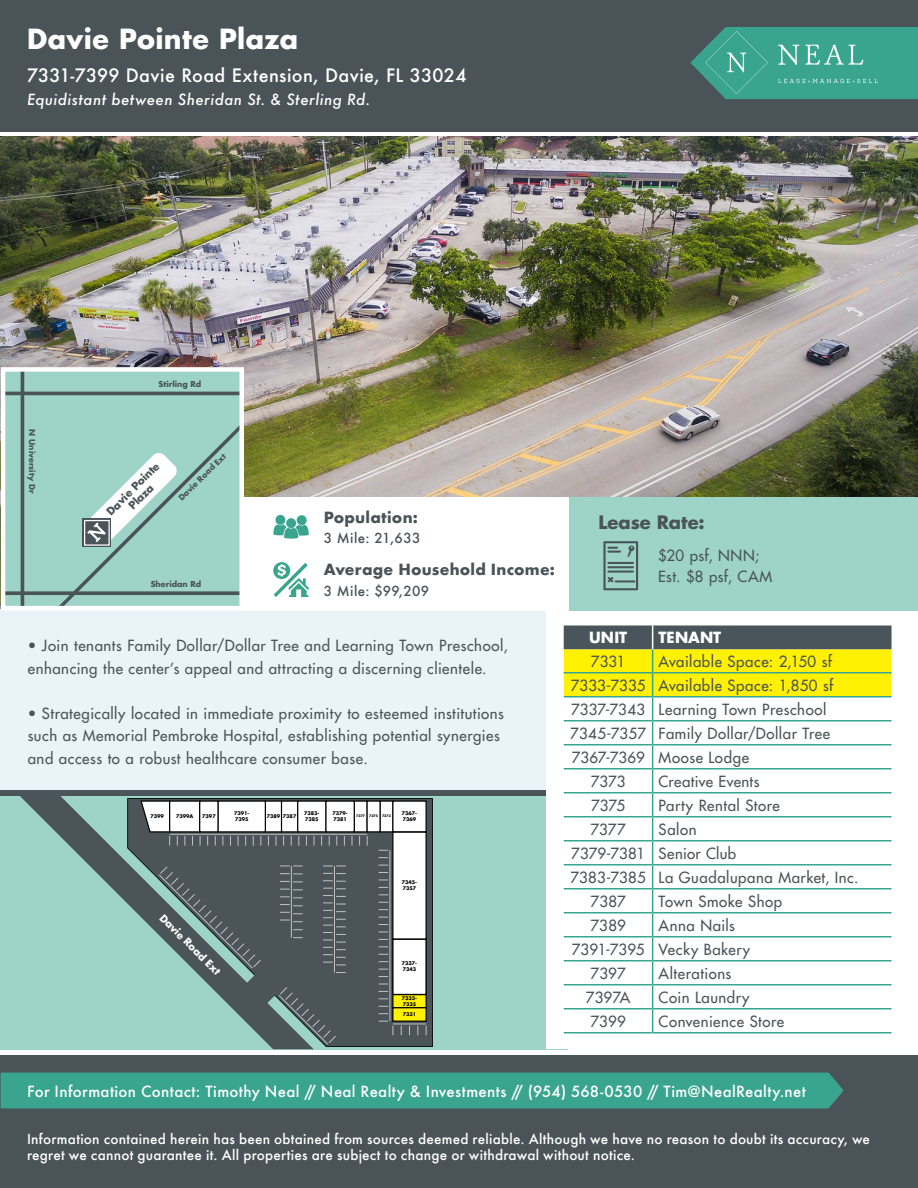
<style>
.page{position:relative;width:918px;height:1188px;background:#fff}
.page>*{position:absolute;margin:0;border:0;box-sizing:border-box;transform-origin:0 0}
.t1{font:700 27px "Futura LT";letter-spacing:.015em;color:#fff}
.t2{font:500 18px "Futura";letter-spacing:.02em;color:#fff}
.t3{font:700 18px "Futura LT";color:#4a5458}
.t4{font:15px/22.5px "Futura LT";letter-spacing:.035em;color:#4a5458}
.t5{font:500 15px "Futura";letter-spacing:.025em;color:#fff}
.t6{font:italic 500 15px "Futura";letter-spacing:.03em;color:#fff}
.t7{font:700 15px "Futura";letter-spacing:.015em;color:#4a5458}
.t8{font:15px "Futura LT";letter-spacing:.005em;color:#4a5458}
.t9{font:15px "Futura LT";letter-spacing:.03em;color:#49555a}
.t10{font:15px "Futura LT";letter-spacing:.015em;color:#4a5458}
.t11{font:700 15px "Futura LT";letter-spacing:.005em;color:#fff}
.t12{font:15px "Futura LT";letter-spacing:.01em;color:#4a5458}
.t13{font:500 13.5px/16.2px "Futura";letter-spacing:.02em;color:#fff}
.t14{font:500 13.5px "Futura";letter-spacing:.035em;color:#49555a}
.t15{font:700 10.65px/11.4px "Futura LT";color:#4a5459;text-align:center}
.t16{font:700 10.2px "Futura LT";color:#fff}
.t17{font:700 7.95px "Futura LT";color:#4a5459}
.t18{font:700 4.95px/5.8px "Futura LT";color:#000}
.t19{font:700 3.3px "Futura LT";color:#000}
</style>
<div class="page">
<div style="left:0;top:1049px;width:918px;height:139px;background:#4a5458"></div>
<div style="left:1px;top:1073px;width:843px;height:35px;background:#39a58f"></div>
<div style="left:0;top:1049px;width:918px;height:6px;background:#fff"></div>
<div style="left:0;top:0;width:918px;height:135px;background:#4a5458"></div>
<div style="left:0;top:132px;width:918px;height:6px;background:#fff"></div>
<svg style="left:690px;top:27px;width:228px;height:72px"></svg>
<img style="left:706px;top:31px;width:173px;height:63px">
<div style="left:0;top:793px;width:568px;height:256px;background:#9ed4c7"></div>
<svg style="left:20px;top:796px;width:294px;height:253px"></svg>
<svg style="left:127px;top:798px;width:306px;height:249px"></svg>
<svg style="left:159px;top:834px;width:268px;height:211px"></svg>
<svg style="left:140px;top:800px;width:29px;height:33px"></svg>
<div style="left:169px;top:800px;width:31px;height:33px;background:#fff;border:1px solid #000"></div>
<div style="left:199px;top:800px;width:20px;height:33px;background:#fff;border:1px solid #000"></div>
<div style="left:265px;top:800px;width:17px;height:33px;background:#fff;border:1px solid #000"></div>
<div style="left:281px;top:800px;width:17px;height:33px;background:#fff;border:1px solid #000"></div>
<div style="left:354px;top:800px;width:14px;height:33px;background:#fff;border:1px solid #000"></div>
<div style="left:379px;top:800px;width:15px;height:33px;background:#fff;border:1px solid #000"></div>
<div style="left:366px;top:800px;width:15px;height:33px;background:#fff;border:1px solid #000"></div>
<div style="left:218px;top:800px;width:48px;height:33px;background:#fff;border:1px solid #000"></div>
<div style="left:297px;top:800px;width:30px;height:33px;background:#fff;border:1px solid #000"></div>
<div style="left:325px;top:800px;width:30px;height:33px;background:#fff;border:1px solid #000"></div>
<div style="left:392px;top:800px;width:35px;height:33px;background:#fff;border:1px solid #000"></div>
<div style="left:392px;top:994px;width:35px;height:14px;background:#fff101;border:1px solid #000"></div>
<div style="left:392px;top:1007px;width:35px;height:15px;background:#fff101;border:1px solid #000"></div>
<div style="left:392px;top:832px;width:35px;height:108px;background:#fff;border:1px solid #000"></div>
<div style="left:392px;top:939px;width:35px;height:56px;background:#fff;border:1px solid #000"></div>
<div style="left:1px;top:594px;width:917px;height:199px;background:#eaf3f8"></div>
<img style="left:1px;top:136px;width:917px;height:361px">
<div style="left:0;top:790px;width:568px;height:6px;background:#49555a"></div>
<div style="left:546px;top:609px;width:372px;height:440px;background:#fff"></div>
<svg style="left:564px;top:625px;width:328px;height:407px"></svg>
<hr style="left:564px;top:1032px;width:89px;height:1px;background:#37a690">
<hr style="left:653px;top:1032px;width:239px;height:1px;background:#37a690">
<div style="left:3px;top:369px;width:239px;height:239px;background:#9ed4c7"></div>
<hr style="left:21px;top:369px;width:3px;height:239px;background:#4a5459">
<hr style="left:3px;top:392px;width:239px;height:3px;background:#4a5459">
<svg style="left:6px;top:591px;width:45px;height:4px"></svg>
<svg style="left:51px;top:426px;width:188px;height:179px"></svg>
<div style="left:1px;top:367px;width:243px;height:243px;border:4px solid #fff"></div>
<div style="left:244px;top:497px;width:325px;height:113px;background:#fff"></div>
<svg style="left:274px;top:563px;width:35px;height:34px"></svg>
<div style="left:286px;top:518px;width:10px;height:10px;background:#39a58f;border-radius:50%"></div>
<div style="left:297px;top:515px;width:10px;height:10px;background:#39a58f;border-radius:50%"></div>
<div style="left:275px;top:515px;width:10px;height:10px;background:#39a58f;border-radius:50%"></div>
<svg style="left:273px;top:524px;width:36px;height:15px"></svg>
<div style="left:569px;top:497px;width:349px;height:113px;background:#9ed3c7"></div>
<svg style="left:603px;top:541px;width:35px;height:49px"></svg>
<p class="t1" style="left:27px;top:21px;width:273px">Davie Pointe Plaza</p>
<p class="t2" style="left:27px;top:63px;width:441px">7331-7399 Davie Road Extension, Davie, FL 33024</p>
<p class="t6" style="left:27px;top:89px;width:345px">Equidistant between Sheridan St. &amp; Sterling Rd.</p>
<p class="t17" style="left:37px;top:429px;width:65px;rotate:90deg">N University Dr</p>
<p class="t17" style="left:159px;top:379px;width:44px">Stirling Rd</p>
<p class="t15" style="left:104px;top:509px;width:71px;rotate:-45deg">Davie Pointe<br>Plaza</p>
<p class="t17" style="left:176px;top:496px;width:65px;rotate:-45deg">Davie Road Ext</p>
<p class="t17" style="left:151px;top:578px;width:52px">Sheridan Rd</p>
<p class="t7" style="left:324px;top:506px;width:96px">Population:</p>
<p class="t14" style="left:324px;top:529px;width:98px">3 Mile: 21,633</p>
<p class="t7" style="left:324px;top:559px;width:233px">Average Household Income:</p>
<p class="t14" style="left:324px;top:582px;width:107px">3 Mile: $99,209</p>
<p class="t4" style="left:28px;top:634px;width:481px">• Join tenants Family Dollar/Dollar Tree and Learning Town Preschool, enhancing the center’s appeal and attracting a discerning clientele.</p>
<p class="t4" style="left:28px;top:702px;width:478px">• Strategically located in immediate proximity to esteemed institutions such as Memorial Pembroke Hospital, establishing potential synergies and access to a robust healthcare consumer base.</p>
<p class="t18" style="left:234px;top:810px;width:17px">7391-<br>7395</p>
<p class="t18" style="left:304px;top:810px;width:17px">7383-<br>7385</p>
<p class="t18" style="left:332px;top:810px;width:17px">7379-<br>7381</p>
<p class="t18" style="left:402px;top:810px;width:17px">7367-<br>7369</p>
<p class="t18" style="left:150px;top:813px;width:15px">7399</p>
<p class="t18" style="left:176px;top:813px;width:19px">7399A</p>
<p class="t18" style="left:202px;top:813px;width:15px">7397</p>
<p class="t18" style="left:267px;top:813px;width:31px">7389 7387</p>
<p class="t19" style="left:356px;top:814px;width:36px">7377 7375 7373</p>
<p class="t16" style="left:166px;top:911px;width:83px;rotate:45deg">Davie Road Ext</p>
<p class="t18" style="left:402px;top:879px;width:17px">7345-<br>7357</p>
<p class="t18" style="left:402px;top:961px;width:17px">7337-<br>7343</p>
<p class="t18" style="left:402px;top:995px;width:17px">7333-<br>7335</p>
<p class="t18" style="left:403px;top:1011px;width:15px">7331</p>
<p class="t3" style="left:599px;top:510px;width:108px">Lease Rate:</p>
<p class="t9" style="left:658px;top:546px;width:103px">$20 psf, NNN;</p>
<p class="t9" style="left:658px;top:567px;width:116px">Est. $8 psf, CAM</p>
<p class="t11" style="left:589px;top:628px;width:40px">UNIT</p>
<p class="t11" style="left:659px;top:628px;width:64px">TENANT</p>
<p class="t4" style="left:591px;top:650px;width:36px">7331</p>
<p class="t4" style="left:659px;top:650px;width:175px">Available Space: 2,150 sf</p>
<p class="t10" style="left:571px;top:675px;width:76px">7333-7335</p>
<p class="t4" style="left:659px;top:674px;width:176px">Available Space: 1,850 sf</p>
<p class="t12" style="left:571px;top:699px;width:75px">7337-7343</p>
<p class="t4" style="left:659px;top:698px;width:169px">Learning Town Preschool</p>
<p class="t4" style="left:570px;top:722px;width:77px">7345-7357</p>
<p class="t4" style="left:659px;top:722px;width:173px">Family Dollar/Dollar Tree</p>
<p class="t8" style="left:572px;top:747px;width:74px">7367-7369</p>
<p class="t4" style="left:659px;top:746px;width:92px">Moose Lodge</p>
<p class="t4" style="left:591px;top:770px;width:36px">7373</p>
<p class="t4" style="left:659px;top:770px;width:102px">Creative Events</p>
<p class="t4" style="left:591px;top:794px;width:36px">7375</p>
<p class="t4" style="left:659px;top:794px;width:123px">Party Rental Store</p>
<p class="t4" style="left:590px;top:818px;width:37px">7377</p>
<p class="t4" style="left:659px;top:818px;width:39px">Salon</p>
<p class="t8" style="left:571px;top:843px;width:75px">7379-7381</p>
<p class="t4" style="left:659px;top:842px;width:79px">Senior Club</p>
<p class="t10" style="left:571px;top:867px;width:77px">7383-7385</p>
<p class="t4" style="left:659px;top:866px;width:201px">La Guadalupana Market, Inc.</p>
<p class="t4" style="left:591px;top:890px;width:37px">7387</p>
<p class="t4" style="left:659px;top:890px;width:125px">Town Smoke Shop</p>
<p class="t4" style="left:591px;top:914px;width:37px">7389</p>
<p class="t4" style="left:659px;top:914px;width:78px">Anna Nails</p>
<p class="t8" style="left:572px;top:939px;width:74px">7391-7395</p>
<p class="t4" style="left:659px;top:938px;width:93px">Vecky Bakery</p>
<p class="t4" style="left:591px;top:962px;width:37px">7397</p>
<p class="t4" style="left:659px;top:962px;width:74px">Alterations</p>
<p class="t4" style="left:586px;top:986px;width:46px">7397A</p>
<p class="t4" style="left:659px;top:986px;width:92px">Coin Laundry</p>
<p class="t4" style="left:591px;top:1010px;width:37px">7399</p>
<p class="t4" style="left:659px;top:1010px;width:127px">Convenience Store</p>
<p class="t5" style="left:27px;top:1081px;width:780px">For Information Contact: Timothy Neal // Neal Realty &amp; Investments // (954) 568-0530 // Tim@NealRealty.net</p>
<p class="t13" style="left:27px;top:1130px;width:845px">Information contained herein has been obtained from sources deemed reliable. Although we have no reason to doubt its accuracy, we regret we cannot guarantee it. All properties are subject to change or withdrawal without notice.</p>
</div>
